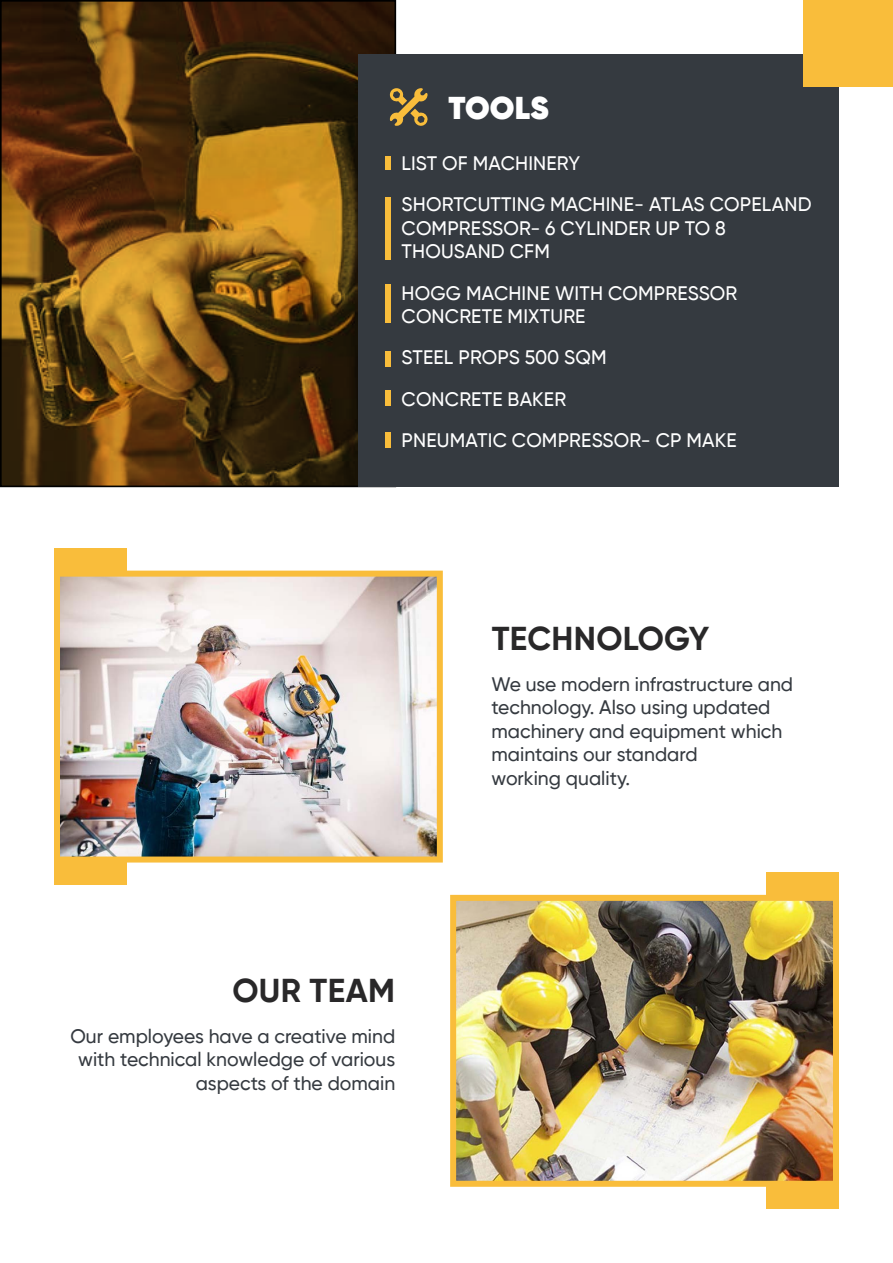
<style>
.page{position:relative;width:893px;height:1263px;background:#fff}
.page>*{position:absolute;margin:0;border:0;box-sizing:border-box;transform-origin:0 0}
.t1{font:700 33px "Gilroy";letter-spacing:.01em;color:#292829}
.t2{font:800 31.5px "Gilroy";letter-spacing:.005em;color:#fff}
.t3{font:500 19.5px/23.4px "Gilroy";color:#353a40}
.t4{font:500 19.5px/41.4px "Gilroy";letter-spacing:.01em;color:#fff}
</style>
<div class="page">
<svg style="left:1px;top:1px;width:395px;height:486px;background:#614011"></svg>
<div style="left:359px;top:54px;width:480px;height:432px;background:#353a40"></div>
<svg style="left:390px;top:88px;width:38px;height:38px"></svg>
<div style="left:386px;top:156px;width:5px;height:14px;background:#f9bd3b"></div>
<div style="left:386px;top:197px;width:5px;height:63px;background:#f9bd3b"></div>
<div style="left:386px;top:284px;width:5px;height:38px;background:#f9bd3b"></div>
<div style="left:386px;top:351px;width:5px;height:16px;background:#f9bd3b"></div>
<div style="left:386px;top:391px;width:5px;height:15px;background:#f9bd3b"></div>
<div style="left:386px;top:432px;width:5px;height:16px;background:#f9bd3b"></div>
<div style="left:804px;top:0;width:89px;height:86px;background:#f9bd3b"></div>
<div style="left:54px;top:548px;width:72px;height:337px;background:#f9bd3b"></div>
<div style="left:767px;top:873px;width:72px;height:336px;background:#f9bd3b"></div>
<img style="left:61px;top:578px;width:375px;height:277px">
<div style="left:54px;top:571px;width:389px;height:291px;border:6px solid #f9bd3b"></div>
<img style="left:457px;top:902px;width:375px;height:278px">
<div style="left:450px;top:895px;width:389px;height:292px;border:6px solid #f9bd3b"></div>
<h2 class="t2" style="left:448px;top:88px;width:102px">TOOLS</h2>
<p class="t4" style="left:402px;top:142px;width:411px">LIST OF MACHINERY<br>SHORTCUTTING MACHINE- ATLAS COPELAND</p>
<p class="t4" style="left:402px;top:216px;width:326px;line-height:23.4px">COMPRESSOR- 6 CYLINDER UP TO 8<br>THOUSAND CFM</p>
<p class="t4" style="left:402px;top:281px;width:337px;line-height:23.4px">HOGG MACHINE WITH COMPRESSOR<br>CONCRETE MIXTURE</p>
<p class="t4" style="left:402px;top:337px;width:336px">STEEL PROPS 500 SQM<br>CONCRETE BAKER<br>PNEUMATIC COMPRESSOR- CP MAKE</p>
<h1 class="t1" style="left:232px;top:969px;width:164px">OUR TEAM</h1>
<p class="t3" style="left:70px;top:1024px;width:326px;text-align:right">Our employees have a creative mind with technical knowledge of various aspects of the domain</p>
<h1 class="t1" style="left:492px;top:617px;width:219px">TECHNOLOGY</h1>
<p class="t3" style="left:492px;top:672px;width:303px">We use modern infrastructure and technology. Also using updated machinery and equipment which maintains our standard<br>working quality.</p>
</div>
